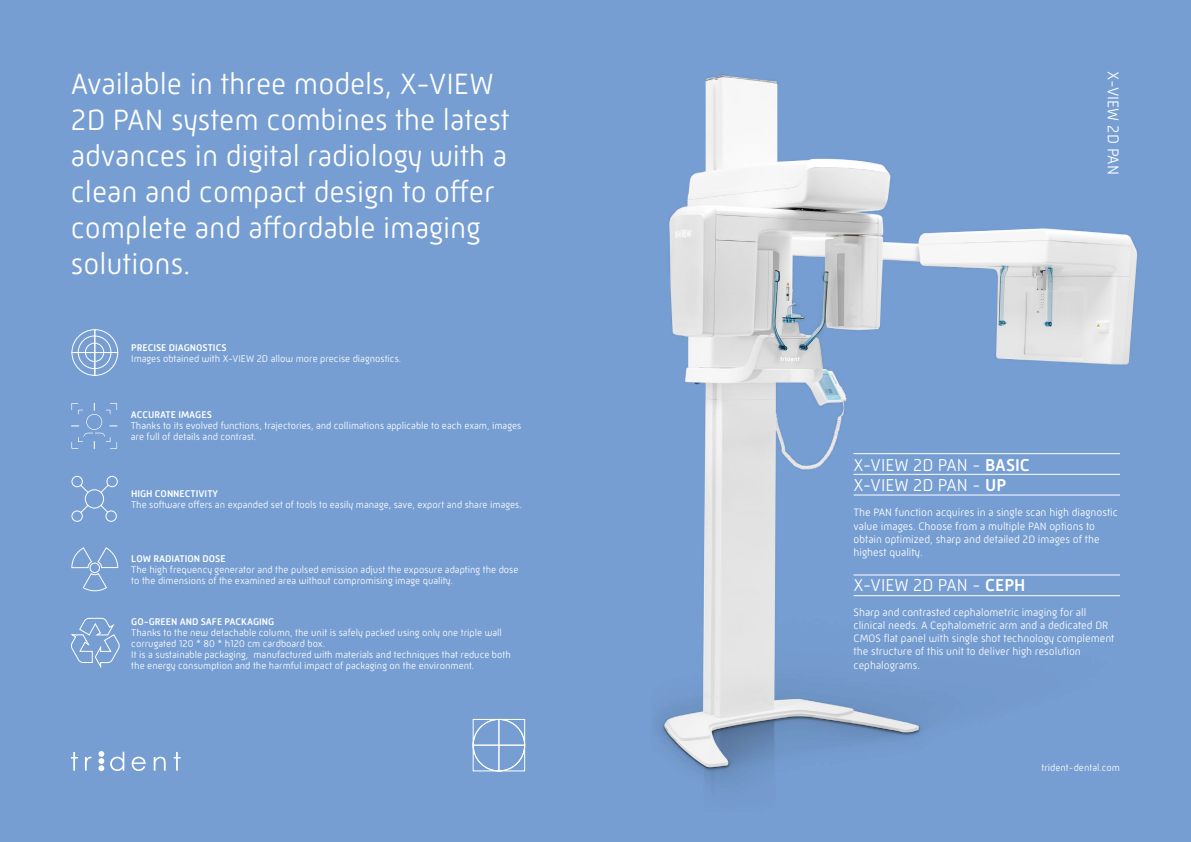
<style>
.page{position:relative;width:1191px;height:842px;background:#769ed2}
.page>*{position:absolute;margin:0;border:0;box-sizing:border-box;transform-origin:0 0}
.t1{font:300 30px/36px "Mic 32 New Rounded";color:#fff}
.t2{font:300 17.6px/20.7px "Mic 32 New Rounded";color:#fff}
.t3{font:300 16px "Mic 32 New Rounded";color:#fff}
.t4{font:300 11px/13.2px "Mic 32 New Rounded";color:#fff}
.t5{font:300 10px/11px "Mic 32 New Rounded";color:#fff}
.t6{font:500 10px "Mic 32 New Rounded";color:#fff}
.s1{font-weight:500}
</style>
<div class="page">
<svg style="left:71px;top:329px;width:47px;height:47px"></svg>
<div style="left:78px;top:336px;width:33px;height:33px;border:1px solid #fff;border-radius:50%"></div>
<div style="left:85px;top:343px;width:19px;height:19px;border:1px solid #fff;border-radius:50%"></div>
<svg style="left:71px;top:402px;width:47px;height:47px"></svg>
<svg style="left:77px;top:482px;width:34px;height:34px"></svg>
<div style="left:85px;top:490px;width:19px;height:18px;background:#769ed2;border-radius:50%"></div>
<div style="left:85px;top:489px;width:19px;height:19px;border:1px solid #fff;border-radius:50%"></div>
<div style="left:72px;top:476px;width:10px;height:11px;background:#769ed2;border-radius:50%"></div>
<div style="left:72px;top:476px;width:11px;height:11px;border:1px solid #fff;border-radius:50%"></div>
<div style="left:107px;top:476px;width:10px;height:11px;background:#769ed2;border-radius:50%"></div>
<div style="left:107px;top:476px;width:11px;height:11px;border:1px solid #fff;border-radius:50%"></div>
<div style="left:72px;top:511px;width:10px;height:10px;background:#769ed2;border-radius:50%"></div>
<div style="left:72px;top:511px;width:11px;height:11px;border:1px solid #fff;border-radius:50%"></div>
<div style="left:106px;top:511px;width:10px;height:10px;background:#769ed2;border-radius:50%"></div>
<div style="left:106px;top:511px;width:11px;height:11px;border:1px solid #fff;border-radius:50%"></div>
<svg style="left:71px;top:547px;width:47px;height:44px"></svg>
<img style="left:659px;top:74px;width:479px;height:711px">
<svg style="left:98px;top:751px;width:6px;height:20px"></svg>
<svg style="left:71px;top:752px;width:7px;height:19px"></svg>
<svg style="left:85px;top:757px;width:7px;height:14px"></svg>
<svg style="left:110px;top:752px;width:14px;height:19px"></svg>
<svg style="left:132px;top:757px;width:14px;height:14px"></svg>
<svg style="left:154px;top:757px;width:12px;height:14px"></svg>
<svg style="left:174px;top:752px;width:7px;height:19px"></svg>
<svg style="left:70px;top:618px;width:49px;height:50px"></svg>
<svg style="left:473px;top:719px;width:52px;height:52px"></svg>
<h1 class="t1" style="left:71px;top:66px;width:440px">Available in three models, X-VIEW<br>2D PAN system combines the latest advances in digital radiology with a clean and compact design to offer complete and affordable imaging solutions.</h1>
<p class="t6" style="left:131px;top:342px;width:97px">PRECISE DIAGNOSTICS</p>
<p class="t5" style="left:131px;top:353px;width:271px">Images obtained with X-VIEW 2D allow more precise diagnostics.</p>
<p class="t6" style="left:131px;top:409px;width:82px">ACCURATE IMAGES</p>
<p class="t5" style="left:131px;top:420px;width:392px">Thanks to its evolved functions, trajectories, and collimations applicable to each exam, images are full of details and contrast.</p>
<p class="t6" style="left:131px;top:488px;width:89px">HIGH CONNECTIVITY</p>
<p class="t5" style="left:131px;top:499px;width:392px">The software offers an expanded set of tools to easily manage, save, export and share images.</p>
<p class="t6" style="left:131px;top:552px;width:96px">LOW RADIATION DOSE</p>
<p class="t5" style="left:131px;top:564px;width:389px">The high frequency generator and the pulsed emission adjust the exposure adapting the dose to the dimensions of the examined area without compromising image quality.</p>
<p class="t6" style="left:131px;top:615px;width:145px">GO-GREEN AND SAFE PACKAGING</p>
<p class="t5" style="left:131px;top:627px;width:381px">Thanks to the new detachable column, the unit is safely packed using only one triple wall corrugated 120 * 80 * h120 cm cardboard box.<br>It is a sustainable packaging, manufactured with materials and techniques that reduce both the energy consumption and the harmful impact of packaging on the environment.</p>
<h3 class="t3" style="left:1122px;top:71px;width:105px;rotate:90deg">X-VIEW 2D PAN</h3>
<h2 class="t2" style="left:853px;top:454px;width:178px">X-VIEW 2D PAN - <span class="s1">BASIC<br></span>X-VIEW 2D PAN - <span class="s1">UP</span></h2>
<p class="t4" style="left:853px;top:506px;width:266px">The PAN function acquires in a single scan high diagnostic value images. Choose from a multiple PAN options to obtain optimized, sharp and detailed 2D images of the highest quality.</p>
<h2 class="t2" style="left:853px;top:574px;width:173px">X-VIEW 2D PAN - <span class="s1">CEPH</span></h2>
<p class="t4" style="left:853px;top:605px;width:262px">Sharp and contrasted cephalometric imaging for all clinical needs. A Cephalometric arm and a dedicated DR CMOS flat panel with single shot technology complement the structure of this unit to deliver high resolution cephalograms.</p>
<p class="t5" style="left:1041px;top:762px;width:80px">trident-dental.com</p>
</div>
